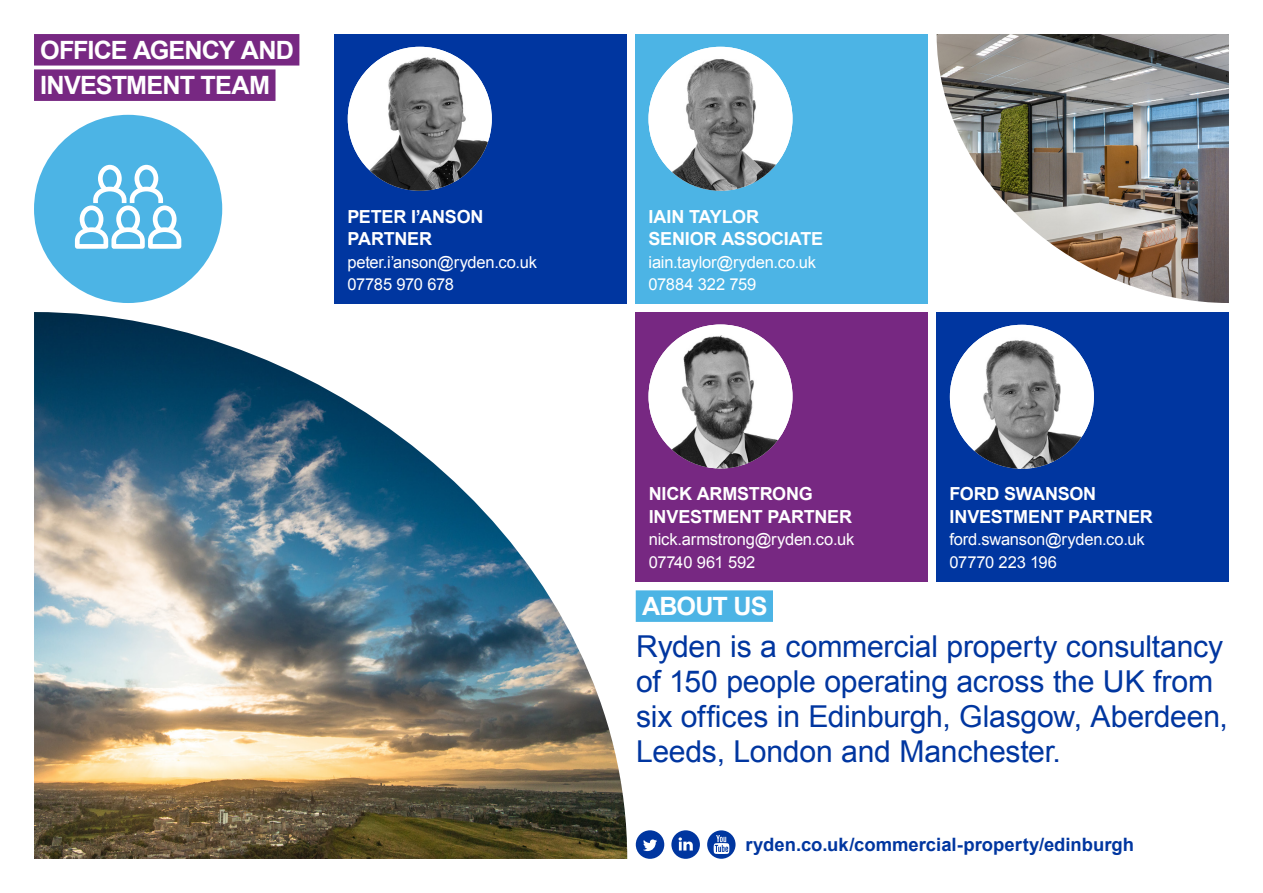
<style>
.page{position:relative;width:1263px;height:893px;background:#fff}
.page>*{position:absolute;margin:0;border:0;box-sizing:border-box;transform-origin:0 0}
.About_Us{font:30.15px/35px "Arial";letter-spacing:-.005em;color:#0036a0}
.Line_Text_Purple{font:700 25.2px/35.4px "Arial";letter-spacing:-.03em;color:#fff}
.Line_Text_Light_Blue{font:700 25.2px "Arial";letter-spacing:-.04em;color:#fff}
.t1{font:700 18.45px "Arial";color:#0036a0}
.Contact_1{font:700 18px/22.5px "Arial";letter-spacing:-.01em;color:#fff}
.Contact_2{font:16.5px "Arial";letter-spacing:-.01em;color:#fff}
</style>
<div class="page">
<div style="left:335px;top:34px;width:292px;height:269px;background:#0036a0"></div>
<div style="left:636px;top:312px;width:292px;height:269px;background:#772882"></div>
<div style="left:636px;top:34px;width:292px;height:269px;background:#4cb4e5"></div>
<div style="left:936px;top:312px;width:293px;height:269px;background:#0036a0"></div>
<img style="left:348px;top:47px;width:144px;height:144px;border-radius:72px">
<img style="left:648px;top:324px;width:144px;height:144px;border-radius:72px">
<img style="left:648px;top:47px;width:144px;height:144px;border-radius:72px">
<img style="left:950px;top:325px;width:144px;height:144px;border-radius:72px">
<img style="left:34px;top:312px;width:593px;height:547px">
<img style="left:936px;top:34px;width:293px;height:269px">
<div style="left:34px;top:115px;width:188px;height:188px;background:#4cb4e5;border-radius:50%"></div>
<svg style="left:74px;top:164px;width:108px;height:85px"></svg>
<div style="left:671px;top:830px;width:29px;height:29px;background:#0036a0;border-radius:50%"></div>
<svg style="left:678px;top:837px;width:15px;height:13px"></svg>
<div style="left:636px;top:830px;width:28px;height:29px;background:#0036a0;border-radius:50%"></div>
<svg style="left:643px;top:839px;width:14px;height:12px"></svg>
<div style="left:707px;top:830px;width:28px;height:29px;background:#0036a0;border-radius:50%"></div>
<img style="left:713px;top:835px;width:17px;height:19px">
<div style="left:636px;top:590px;width:137px;height:32px;background:#4cb4e5"></div>
<div style="left:34px;top:34px;width:265px;height:32px;background:#772882"></div>
<div style="left:34px;top:69px;width:241px;height:32px;background:#772882"></div>
<p class="Line_Text_Purple" style="left:40px;top:33px;width:255px">OFFICE AGENCY AND<br>INVESTMENT TEAM</p>
<p class="Contact_1" style="left:347px;top:206px;width:138px">PETER I’ANSON<br>PARTNER</p>
<p class="Contact_2" style="left:347px;top:251px;width:191px">peter.i’anson@ryden.co.uk</p>
<p class="Contact_2" style="left:347px;top:274px;width:108px">07785 970 678</p>
<p class="Contact_1" style="left:648px;top:206px;width:176px">IAIN TAYLOR<br>SENIOR ASSOCIATE</p>
<p class="Contact_2" style="left:648px;top:251px;width:169px">iain.taylor@ryden.co.uk</p>
<p class="Contact_2" style="left:648px;top:274px;width:109px">07884 322 759</p>
<p class="Contact_1" style="left:649px;top:483px;width:205px">NICK ARMSTRONG<br>INVESTMENT PARTNER</p>
<p class="Contact_2" style="left:649px;top:529px;width:207px">nick.armstrong@ryden.co.uk</p>
<p class="Contact_2" style="left:649px;top:551px;width:108px">07740 961 592</p>
<p class="Line_Text_Light_Blue" style="left:642px;top:590px;width:127px">ABOUT US</p>
<p class="Contact_1" style="left:949px;top:483px;width:205px">FORD SWANSON<br>INVESTMENT PARTNER</p>
<p class="Contact_2" style="left:949px;top:529px;width:197px">ford.swanson@ryden.co.uk</p>
<p class="Contact_2" style="left:949px;top:551px;width:109px">07770 223 196</p>
<p class="About_Us" style="left:636px;top:629px;width:593px">Ryden is a commercial property consultancy of 150 people operating across the UK from six offices in Edinburgh, Glasgow, Aberdeen, Leeds, London and Manchester.</p>
<p class="t1" style="left:745px;top:833px;width:390px">ryden.co.uk/commercial-property/edinburgh</p>
</div>
